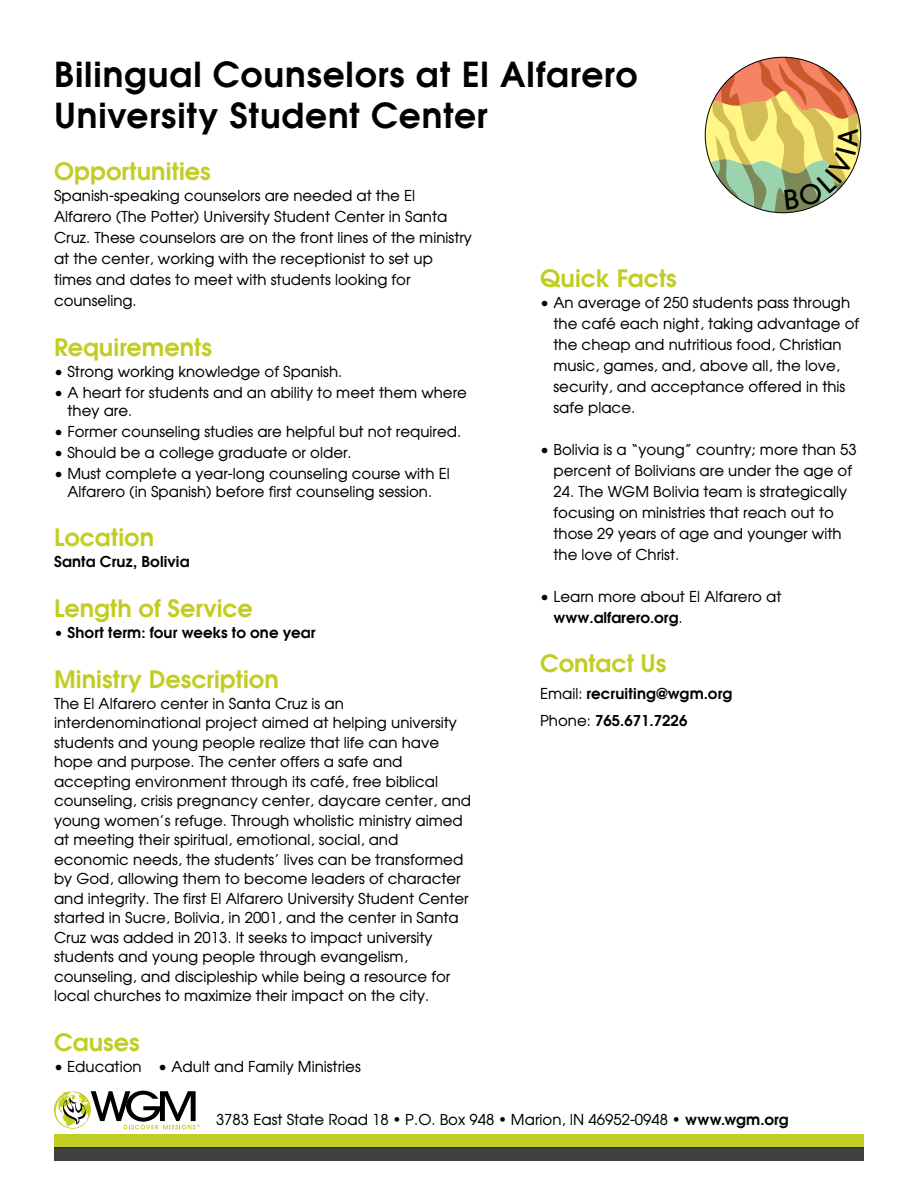
<style>
.page{position:relative;width:918px;height:1188px;background:#fff}
.page>*{position:absolute;margin:0;border:0;box-sizing:border-box;transform-origin:0 0}
.t1{font:600 34.5px/41.4px "Avant Garde";letter-spacing:.025em;color:#000}
.body_heading{font:600 24px "Avant Garde";color:#c2cd23}
.Side_Bar_text{font:600 24px "Avant Garde";color:#c2cd23}
.body_text{font:600 24px "Avant Garde";color:#c2cd23}
.body_text-2{font:15px/19.5px "Avant Garde";color:#000}
.Side_Bar_text-2{font:15px "Avant Garde";color:#000}
.Side_Bar_text-3{font:600 15px "Avant Garde";color:#000}
.body_text-3{font:600 15px "Avant Garde";letter-spacing:.01em;color:#000}
.s1{font-weight:400}
.s2{font-weight:500;font-style:italic}
.s3{font-weight:600}
</style>
<div class="page">
<div style="left:54px;top:1134px;width:810px;height:14px;background:#c2cd23"></div>
<div style="left:54px;top:1148px;width:810px;height:13px;background:#404040"></div>
<svg style="left:54px;top:1091px;width:146px;height:38px"></svg>
<svg style="left:705px;top:57px;width:156px;height:156px"></svg>
<p class="t1" style="left:54px;top:52px;width:585px">Bilingual Counselors at El Alfarero<br>University Student Center</p>
<p class="body_heading" style="left:54px;top:155px;width:158px">Opportunities</p>
<p class="body_text-2" style="left:54px;top:184px;width:419px;line-height:21px">Spanish-speaking counselors are needed at the El Alfarero (The Potter) University Student Center in Santa Cruz. These counselors are on the front lines of the ministry at the center, working with the receptionist to set up times and dates to meet with students looking for counseling.</p>
<p class="body_heading" style="left:54px;top:331px;width:159px">Requirements</p>
<p class="body_text-2" style="left:54px;top:361px;width:290px">• Strong working knowledge of Spanish.</p>
<p class="body_text-2" style="left:54px;top:382px;width:414px">• A heart for students and an ability to meet them where</p>
<p class="body_text-2" style="left:68px;top:400px;width:66px">they are.</p>
<p class="body_text-2" style="left:54px;top:421px;width:409px">• Former counseling studies are helpful but not required.</p>
<p class="body_text-2" style="left:54px;top:442px;width:299px">• Should be a college graduate or older.</p>
<p class="body_text-2" style="left:54px;top:463px;width:397px">• Must complete a year-long counseling course with El</p>
<p class="body_text-2" style="left:68px;top:481px;width:366px">Alfarero (in Spanish) before first counseling session.</p>
<p class="body_text" style="left:54px;top:522px;width:102px">Location</p>
<p class="body_text-3" style="left:54px;top:552px;width:137px">Santa Cruz, Bolivia</p>
<p class="body_heading" style="left:54px;top:593px;width:200px">Length of Service</p>
<p class="Side_Bar_text-3" style="left:54px;top:623px;width:263px">• Short term: four weeks to one year</p>
<p class="body_heading" style="left:54px;top:663px;width:226px">Ministry Description</p>
<p class="body_text-2" style="left:54px;top:693px;width:419px">The El Alfarero center in Santa Cruz is an interdenominational project aimed at helping university students and young people realize that life can have hope and purpose. The center offers a safe and accepting environment through its café, free biblical counseling, crisis pregnancy center, daycare center, and young women’s refuge. Through wholistic ministry aimed at meeting their spiritual, emotional, social, and economic needs, the students’ lives can be transformed by God, allowing them to become leaders of character and integrity. The first El Alfarero University Student Center started in Sucre, Bolivia, in 2001, and the center in Santa Cruz was added in 2013. It seeks to impact university students and young people through evangelism, counseling, and discipleship while being a resource for local churches to maximize their impact on the city.</p>
<p class="body_heading" style="left:54px;top:1027px;width:87px">Causes</p>
<p class="body_text-2" style="left:54px;top:1057px;width:308px">• Education • Adult and Family Ministries</p>
<p class="Side_Bar_text" style="left:540px;top:262px;width:138px">Quick Facts</p>
<p class="Side_Bar_text-2" style="left:540px;top:293px;width:312px">• An average of 250 students pass through</p>
<p class="Side_Bar_text-2" style="left:554px;top:314px;width:307px">the café each night, taking advantage of</p>
<p class="Side_Bar_text-2" style="left:554px;top:335px;width:290px">the cheap and nutritious food, Christian</p>
<p class="Side_Bar_text-2" style="left:554px;top:356px;width:288px">music, games, and, above all, the love,</p>
<p class="Side_Bar_text-2" style="left:554px;top:377px;width:293px">security, and acceptance offered in this</p>
<p class="Side_Bar_text-2" style="left:554px;top:398px;width:83px">safe place.</p>
<p class="Side_Bar_text-2" style="left:540px;top:440px;width:318px">• Bolivia is a “young” country; more than 53</p>
<p class="Side_Bar_text-2" style="left:554px;top:461px;width:300px">percent of Bolivians are under the age of</p>
<p class="Side_Bar_text-2" style="left:554px;top:482px;width:295px">24. The WGM Bolivia team is strategically</p>
<p class="Side_Bar_text-2" style="left:554px;top:503px;width:282px">focusing on ministries that reach out to</p>
<p class="Side_Bar_text-2" style="left:554px;top:524px;width:290px">those 29 years of age and younger with</p>
<p class="Side_Bar_text-2" style="left:554px;top:545px;width:127px">the love of Christ.</p>
<p class="Side_Bar_text-2" style="left:540px;top:587px;width:243px">• Learn more about El Alfarero at</p>
<p class="Side_Bar_text-3" style="left:554px;top:607px;width:131px">www.alfarero.org<span class="s1">.</span></p>
<p class="Side_Bar_text" style="left:540px;top:648px;width:128px">Contact Us</p>
<p class="Side_Bar_text-3" style="left:540px;top:684px;width:194px"><span class="s1">Email:</span> recruiting@wgm.org</p>
<p class="Side_Bar_text-3" style="left:540px;top:711px;width:149px"><span class="s1">Phone:</span> 765.671.7226</p>
<p class="body_text-2" style="left:216px;top:1109px;width:574px">3783 East State Road 18 <span class="s2">•</span> P.O. Box 948 <span class="s2">•</span> Marion, IN 46952-0948 <span class="s2">•</span> <span class="s3">www.wgm.org</span></p>
</div>
